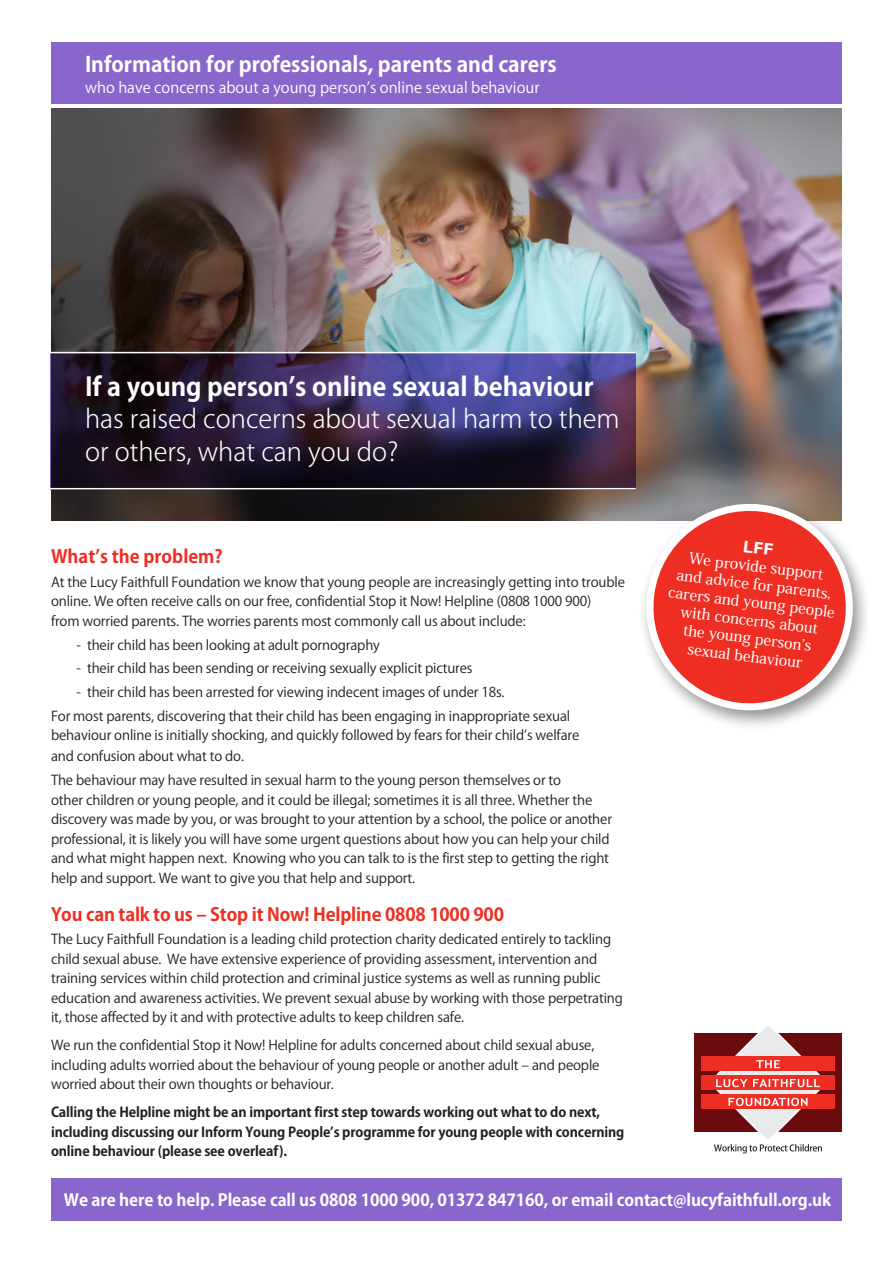
<style>
.page{position:relative;width:893px;height:1263px;background:#fff}
.page>*{position:absolute;margin:0;border:0;box-sizing:border-box;transform-origin:0 0}
.t1{font:300 25.5px/32.2px "Koz Go Pro";color:#fff}
.t2{font:700 21px "Koz Go Pro";color:#fff}
.t3{font:700 18px "Koz Go Pro";letter-spacing:-.01em;color:#ee2e22}
.t4{font:700 16.5px "Koz Go Pro";letter-spacing:-.005em;color:#fff}
.t5{font:500 15px/18px "Koz Min Pro";color:#fff;text-align:center}
.t6{font:15px "Koz Go Pro";color:#fff}
.t7{font:13.5px/19.5px "Koz Go Pro";letter-spacing:-.01em;color:#231f20}
.t8{font:700 13.5px/19.5px "Koz Go Pro";letter-spacing:-.01em;color:#231f20}
.s1{font-weight:700}
</style>
<div class="page">
<div style="left:51px;top:1178px;width:791px;height:42px;background:#86c"></div>
<div style="left:50px;top:108px;width:792px;height:414px;background:#231f20;opacity:.75"></div>
<div style="left:694px;top:1033px;width:147px;height:99px;background:#6a0b0d"></div>
<div style="left:701px;top:1056px;width:134px;height:15px;background:#ee2e22"></div>
<div style="left:701px;top:1075px;width:134px;height:15px;background:#ee2e22"></div>
<div style="left:701px;top:1094px;width:134px;height:15px;background:#ee2e22"></div>
<svg style="left:714px;top:1025px;width:108px;height:128px"></svg>
<div style="left:51px;top:43px;width:791px;height:61px;background:#86c"></div>
<div style="left:637px;top:496px;width:235px;height:235px;background:#231f20;opacity:.5"></div>
<svg style="left:636px;top:494px;width:227px;height:220px"></svg>
<svg style="left:50px;top:353px;width:586px;height:137px;background:#2f2548"></svg>
<hr style="left:34px;top:352px;width:602px;height:1px;background:#fff">
<hr style="left:34px;top:488px;width:602px;height:1px;background:#fff">
<svg style="left:644px;top:501px;width:211px;height:212px"></svg>
<p class="t2" style="left:85px;top:51px;width:473px">Information for professionals, parents and carers</p>
<p class="t6" style="left:85px;top:78px;width:456px">who have concerns about a young person’s online sexual behaviour</p>
<p class="t1" style="left:85px;top:371px;width:536px"><span class="s1">If a young person’s online sexual behaviour </span>has raised concerns about sexual harm to them or others, what can you do?</p>
<p class="t3" style="left:51px;top:545px;width:173px">What’s the problem?</p>
<p class="t7" style="left:51px;top:572px;width:575px">At the Lucy Faithfull Foundation we know that young people are increasingly getting into trouble online. We often receive calls on our free, confidential Stop it Now! Helpline (0808 1000 900)<br>from worried parents. The worries parents most commonly call us about include:</p>
<p class="t7" style="left:77px;top:635px;width:305px">- their child has been looking at adult pornography</p>
<p class="t7" style="left:77px;top:659px;width:398px">- their child has been sending or receiving sexually explicit pictures</p>
<p class="t7" style="left:77px;top:683px;width:430px">- their child has been arrested for viewing indecent images of under 18s.</p>
<p class="t7" style="left:51px;top:706px;width:530px">For most parents, discovering that their child has been engaging in inappropriate sexual behaviour online is initially shocking, and quickly followed by fears for their child’s welfare</p>
<p class="t7" style="left:51px;top:747px;width:194px">and confusion about what to do.</p>
<p class="t7" style="left:51px;top:771px;width:562px">The behaviour may have resulted in sexual harm to the young person themselves or to<br>other children or young people, and it could be illegal; sometimes it is all three. Whether the discovery was made by you, or was brought to your attention by a school, the police or another professional, it is likely you will have some urgent questions about how you can help your child and what might happen next. Knowing who you can talk to is the first step to getting the right help and support. We want to give you that help and support.</p>
<p class="t3" style="left:51px;top:902px;width:455px">You can talk to us – Stop it Now! Helpline 0808 1000 900</p>
<p class="t7" style="left:51px;top:930px;width:573px">The Lucy Faithfull Foundation is a leading child protection charity dedicated entirely to tackling child sexual abuse. We have extensive experience of providing assessment, intervention and training services within child protection and criminal justice systems as well as running public education and awareness activities. We prevent sexual abuse by working with those perpetrating it, those affected by it and with protective adults to keep children safe.</p>
<p class="t7" style="left:51px;top:1036px;width:550px">We run the confidential Stop it Now! Helpline for adults concerned about child sexual abuse, including adults worried about the behaviour of young people or another adult – and people worried about their own thoughts or behaviour.</p>
<p class="t8" style="left:51px;top:1103px;width:575px">Calling the Helpline might be an important first step towards working out what to do next, including discussing our Inform Young People’s programme for young people with concerning online behaviour (please see overleaf).</p>
<p class="t5" style="left:674px;top:546px;width:169px;rotate:7deg">We provide support<br>and advice for parents, carers and young people with concerns about<br>the young person’s sexual behaviour</p>
<p class="t4" style="left:64px;top:1189px;width:769px">We are here to help. Please call us 0808 1000 900, 01372 847160, or email contact@lucyfaithfull.org.uk</p>
</div>
